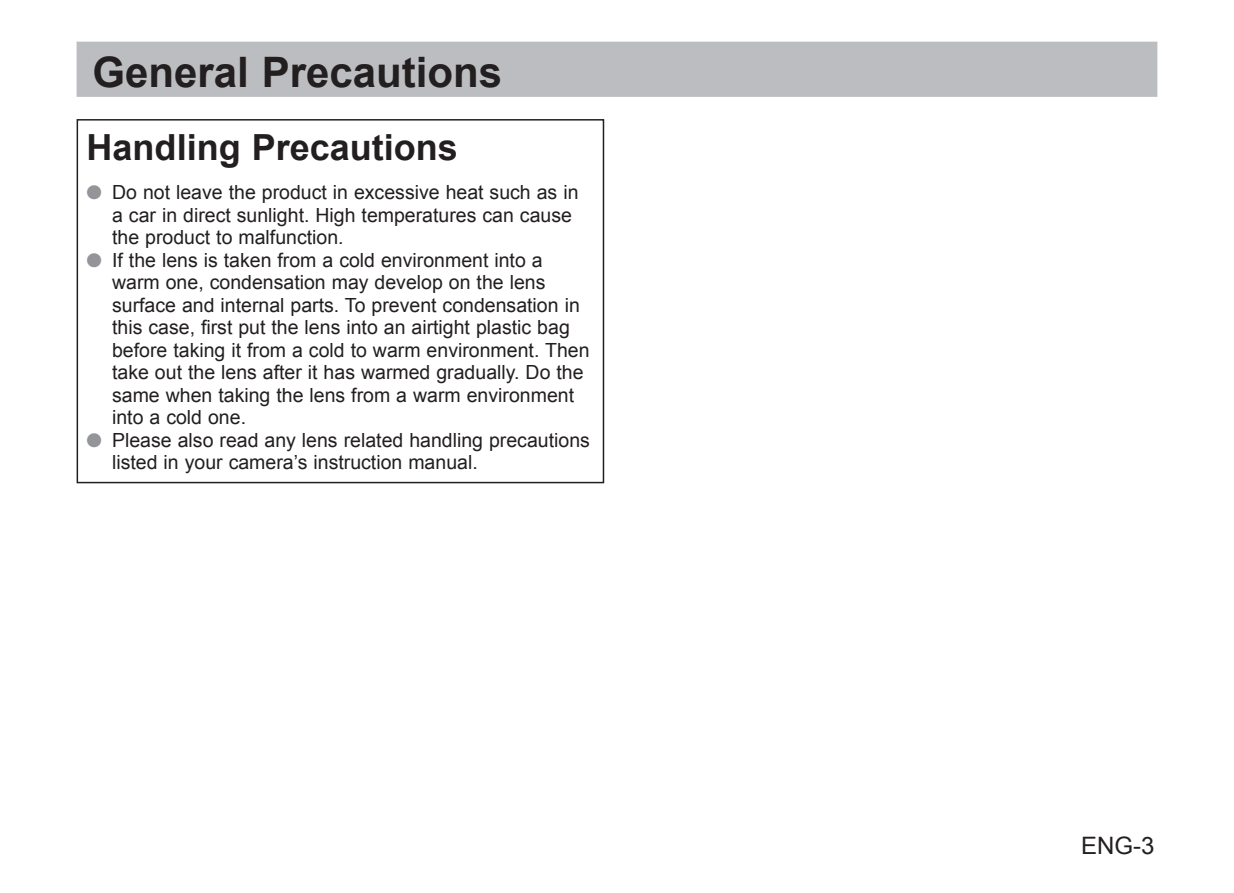
<style>
.page{position:relative;width:1234px;height:893px;background:#fff}
.page>*{position:absolute;margin:0;border:0;box-sizing:border-box;transform-origin:0 0}
.t1{font:700 42px "Arial";color:#231f20}
.t2{font:700 36px "Arial";color:#231f20}
.t3{font:24px "Arial";color:#231f20}
.t4{font:19.5px/22.5px "Arial";color:#231f20}
.s1{color:#939598}
</style>
<div class="page">
<div style="left:77px;top:119px;width:527px;height:364px;border:2px solid #231f20"></div>
<div style="left:77px;top:42px;width:1080px;height:55px;background:#bcbdc0"></div>
<h1 class="t1" style="left:92px;top:44px;width:411px">General Precautions</h1>
<h2 class="t2" style="left:87px;top:123px;width:373px">Handling Precautions</h2>
<p class="t4" style="left:112px;top:181px;width:468px;text-indent:-26px"><span class="s1">●</span> Do not leave the product in excessive heat such as in a car in direct sunlight. High temperatures can cause the product to malfunction.</p>
<p class="t4" style="left:112px;top:249px;width:479px;text-indent:-26px"><span class="s1">●</span> If the lens is taken from a cold environment into a warm one, condensation may develop on the lens surface and internal parts. To prevent condensation in this case, first put the lens into an airtight plastic bag before taking it from a cold to warm environment. Then take out the lens after it has warmed gradually. Do the same when taking the lens from a warm environment into a cold one.</p>
<p class="t4" style="left:112px;top:429px;width:479px;text-indent:-26px"><span class="s1">●</span> Please also read any lens related handling precautions listed in your camera’s instruction manual.</p>
<p class="t3" style="left:1080px;top:830px;width:75px">ENG-3</p>
</div>
